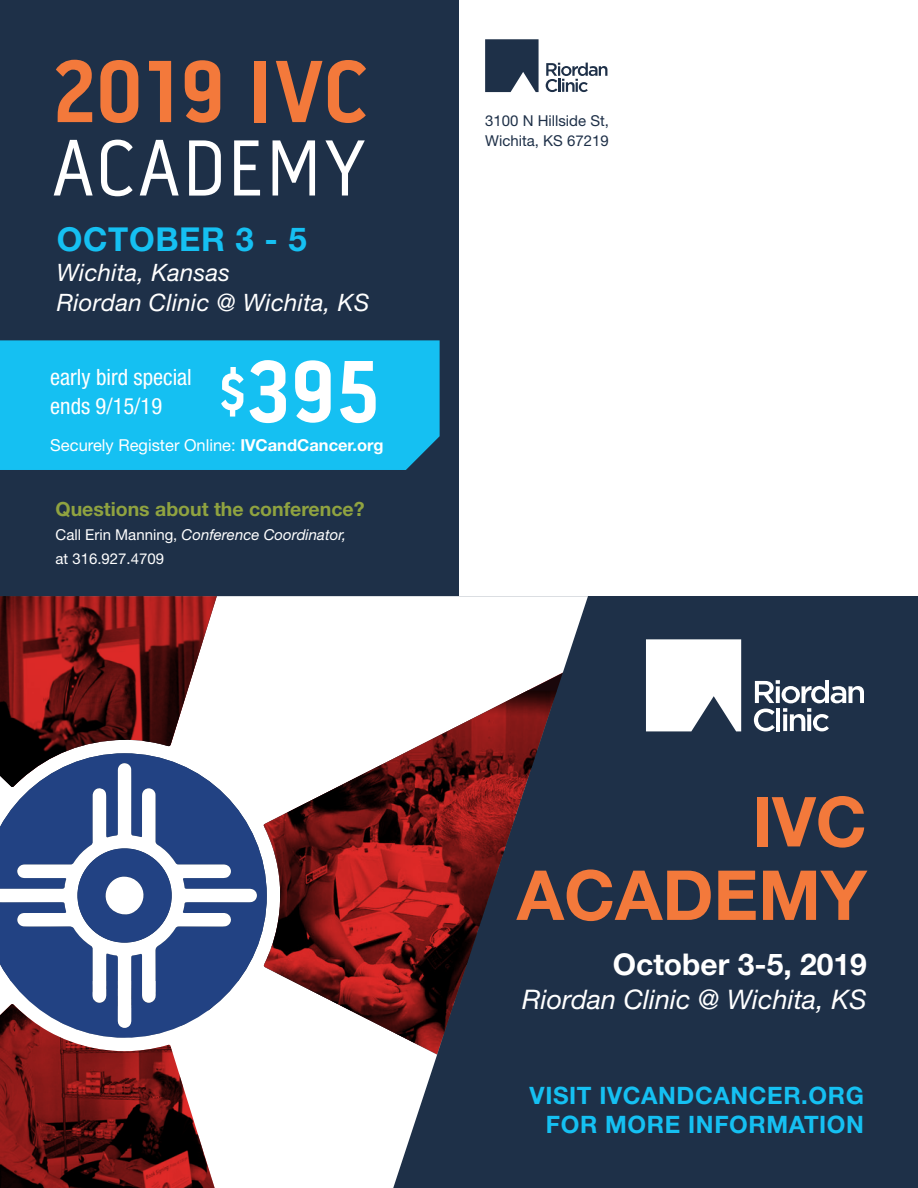
<style>
.page{position:relative;width:918px;height:1188px;background:#fff}
.page>*{position:absolute;margin:0;border:0;box-sizing:border-box;transform-origin:0 0}
.t1{font:700 90px "Pill Gothic 300 mg";color:#f3793b}
.t2{font:700 90px "Pill Gothic 300 mg";color:#fff}
.t3{font:81px "Pill Gothic 300 mg";letter-spacing:.025em;color:#fff}
.t4{font:700 69px/73.5px "Helvetica Neue LT Std";color:#f3793b;text-align:right}
.t5{font:700 33px "Helvetica Neue LT Std";letter-spacing:.02em;color:#15c0f2}
.t6{font:700 30px "Helvetica Neue LT Std";color:#fff}
.t7{font:italic 27px "Helvetica Neue LT Std";color:#fff}
.t8{font:700 24px "Helvetica Neue LT Std";letter-spacing:.025em;color:#15c0f2}
.t9{font:italic 24px "Helvetica Neue LT Std";letter-spacing:.01em;color:#fff}
.t10{font:condensed 22.5px "Helvetica Neue LT Std";color:#fff}
.t11{font:700 19.5px "Helvetica Neue LT Std";color:#90a340}
.t12{font:16.5px "Helvetica Neue LT Std";color:#fff}
.t13{font:15px/24px "Helvetica Neue LT Std";color:#fff}
.t14{font:15px/19.5px "Helvetica Neue LT Std";color:#1e3048}
.s1{font-size:54px}
.s2{font-weight:700}
.s3{font-style:italic}
</style>
<div class="page">
<div style="left:0;top:596px;width:918px;height:592px;background:#1e3048"></div>
<div style="left:0;top:0;width:459px;height:596px;background:#1e3048"></div>
<svg style="left:546px;top:63px;width:61px;height:29px"></svg>
<svg style="left:485px;top:39px;width:54px;height:53px;background:#35455a"></svg>
<div style="left:0;top:340px;width:440px;height:130px;background:#15c0f2"></div>
<div style="left:218px;top:596px;width:46px;height:592px;background:#fff"></div>
<svg style="left:0;top:1038px;width:218px;height:150px;background:#7e3636"></svg>
<svg style="left:0;top:753px;width:264px;height:285px;background:#bab6c7"></svg>
<svg style="left:0;top:763px;width:257px;height:265px;background:#6a7ea9"></svg>
<svg style="left:77px;top:848px;width:95px;height:95px;background:#697faa"></svg>
<svg style="left:264px;top:596px;width:324px;height:592px"></svg>
<svg style="left:0;top:596px;width:218px;height:191px;background:#7b4046"></svg>
<svg style="left:754px;top:680px;width:110px;height:51px"></svg>
<svg style="left:646px;top:639px;width:95px;height:92px;background:#eaebee"></svg>
<p class="t1" style="left:52px;top:55px;width:318px">2019 IVC</p>
<p class="t3" style="left:52px;top:136px;width:317px">ACADEMY</p>
<p class="t5" style="left:57px;top:218px;width:251px">OCTOBER 3 - 5</p>
<p class="t9" style="left:57px;top:258px;width:175px">Wichita, Kansas</p>
<p class="t9" style="left:57px;top:288px;width:314px">Riordan Clinic @ Wichita, KS</p>
<p class="t2" style="left:219px;top:356px;width:162px"><span class="s1">$</span>395</p>
<p class="t12" style="left:50px;top:435px;width:335px">Securely Register Online: <span class="s2">IVCandCancer.org</span></p>
<p class="t10" style="left:50px;top:364px;width:143px">early bird special</p>
<p class="t10" style="left:50px;top:393px;width:113px">ends 9/15/19</p>
<p class="t11" style="left:56px;top:497px;width:311px">Questions about the conference?</p>
<p class="t13" style="left:56px;top:523px;width:292px">Call Erin Manning, <span class="s3">Conference Coordinator, </span>at 316.927.4709</p>
<p class="t14" style="left:485px;top:111px;width:125px">3100 N Hillside St,<br>Wichita, KS 67219</p>
<p class="t4" style="left:517px;top:784px;width:352px">IVC<br>ACADEMY</p>
<p class="t6" style="left:613px;top:945px;width:255px">October 3-5, 2019</p>
<p class="t7" style="left:522px;top:983px;width:346px">Riordan Clinic @ Wichita, KS</p>
<p class="t8" style="left:530px;top:1080px;width:336px">VISIT IVCANDCANCER.ORG</p>
<p class="t8" style="left:546px;top:1109px;width:320px">FOR MORE INFORMATION</p>
</div>
